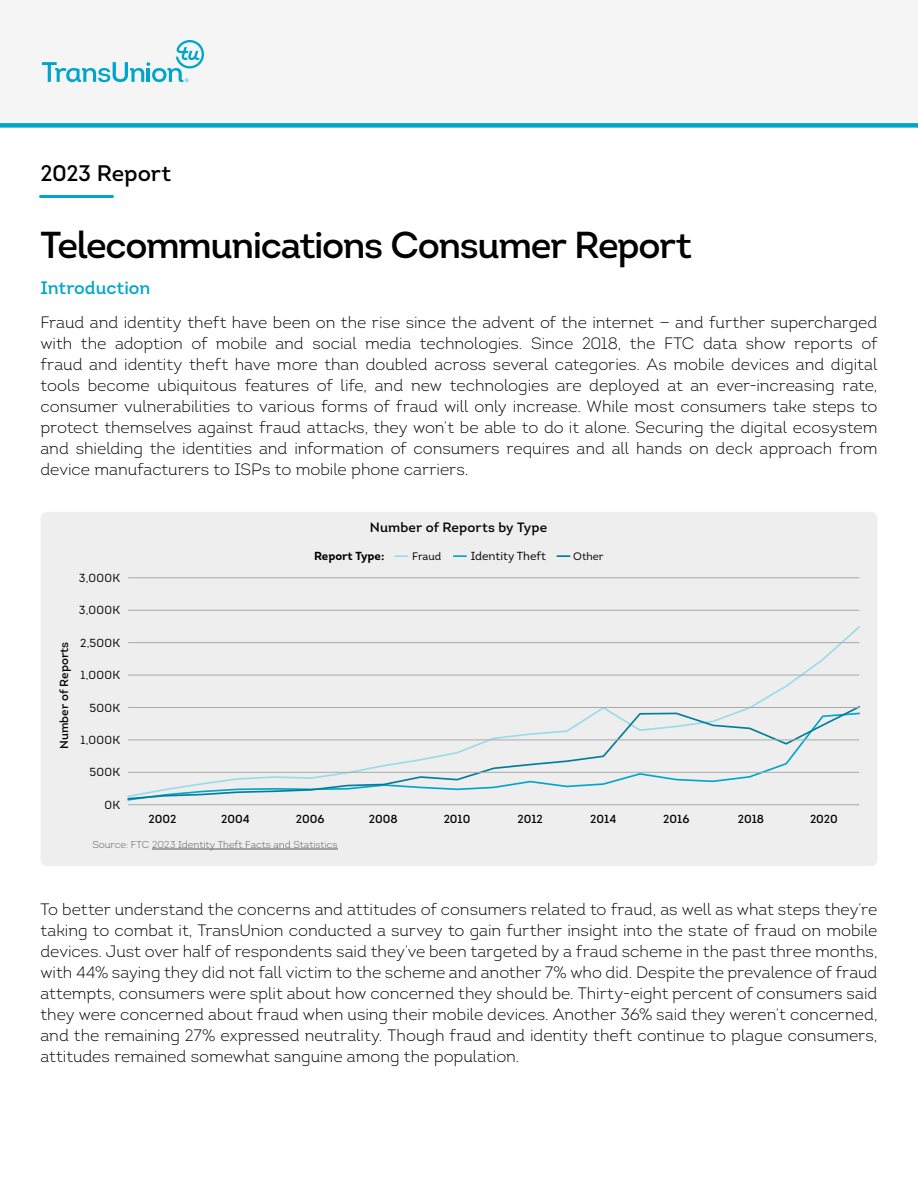
<style>
.page{position:relative;width:918px;height:1188px;background:#fff}
.page>*{position:absolute;margin:0;border:0;box-sizing:border-box;transform-origin:0 0}
.t1{font:600 37.5px "Intro";letter-spacing:-.04em;color:#000}
.t2{font:600 22.5px "Intro";letter-spacing:-.01em;color:#000}
.t3{font:600 18px "Intro";color:#00a6ca}
.t4{font:300 16.5px/21px "Intro";letter-spacing:-.005em;color:#000;text-align:justify}
.t5{font:600 13.5px "Intro";letter-spacing:.01em;color:#000}
.t6{font:600 11.7px "Intro";color:#000}
.t7{font:11.7px "Intro";letter-spacing:.025em;color:#000}
.t8{font:11.7px "Intro";color:#000}
.t9{font:700 11.7px "Intro";color:#000}
.t10{font:10.8px "Intro";color:#000}
.t11{font:300 10.05px "Intro";color:#58595b}
</style>
<div class="page">
<div style="left:0;top:0;width:918px;height:123px;background:#f5f5f5"></div>
<div style="left:0;top:123px;width:918px;height:5px;background:#00a6ca"></div>
<hr style="left:40px;top:195px;width:72px;height:3px;background:#00a6ca">
<svg style="left:42px;top:40px;width:162px;height:43px"></svg>
<div style="left:40px;top:512px;width:838px;height:354px;background:#eee;border-radius:7px"></div>
<svg style="left:128px;top:626px;width:732px;height:79px"></svg>
<svg style="left:127px;top:705px;width:733px;height:96px"></svg>
<hr style="left:152px;top:849px;width:186px;height:1px;background:#58595b">
<hr style="left:128px;top:707px;width:731px;height:1px;background:#a9a9a9">
<hr style="left:128px;top:740px;width:731px;height:1px;background:#a9a9a9">
<hr style="left:128px;top:675px;width:731px;height:1px;background:#a9a9a9">
<hr style="left:128px;top:642px;width:731px;height:1px;background:#a9a9a9">
<hr style="left:128px;top:610px;width:731px;height:1px;background:#a9a9a9">
<hr style="left:128px;top:578px;width:731px;height:1px;background:#a9a9a9">
<hr style="left:128px;top:772px;width:731px;height:1px;background:#a9a9a9">
<hr style="left:128px;top:804px;width:731px;height:1px;background:#a9a9a9">
<svg style="left:395px;top:555px;width:12px;height:2px"></svg>
<svg style="left:454px;top:555px;width:12px;height:2px"></svg>
<svg style="left:557px;top:555px;width:13px;height:2px"></svg>
<h2 class="t2" style="left:40px;top:159px;width:132px">2023 Report</h2>
<h1 class="t1" style="left:40px;top:221px;width:653px">Telecommunications Consumer Report</h1>
<p class="t3" style="left:40px;top:276px;width:112px">Introduction</p>
<p class="t4" style="left:40px;top:312px;width:839px">Fraud and identity theft have been on the rise since the advent of the internet — and further supercharged with the adoption of mobile and social media technologies. Since 2018, the FTC data show reports of fraud and identity theft have more than doubled across several categories. As mobile devices and digital tools become ubiquitous features of life, and new technologies are deployed at an ever-increasing rate, consumer vulnerabilities to various forms of fraud will only increase. While most consumers take steps to protect themselves against fraud attacks, they won’t be able to do it alone. Securing the digital ecosystem and shielding the identities and information of consumers requires and all hands on deck approach from device manufacturers to ISPs to mobile phone carriers.</p>
<p class="t5" style="left:370px;top:519px;width:179px">Number of Reports by Type</p>
<p class="t7" style="left:79px;top:570px;width:43px">3,000K</p>
<p class="t7" style="left:79px;top:603px;width:43px">3,000K</p>
<p class="t9" style="left:314px;top:548px;width:72px">Report Type:</p>
<p class="t10" style="left:412px;top:549px;width:31px">Fraud</p>
<p class="t8" style="left:471px;top:549px;width:77px">Identity Theft</p>
<p class="t10" style="left:573px;top:549px;width:32px">Other</p>
<p class="t6" style="left:57px;top:749px;width:108px;rotate:-90deg">Number of Reports</p>
<p class="t7" style="left:80px;top:635px;width:42px">2,500K</p>
<p class="t7" style="left:80px;top:668px;width:41px">1,000K</p>
<p class="t7" style="left:90px;top:700px;width:32px">500K</p>
<p class="t7" style="left:80px;top:733px;width:41px">1,000K</p>
<p class="t7" style="left:90px;top:765px;width:32px">500K</p>
<p class="t7" style="left:105px;top:798px;width:17px">0K</p>
<p class="t6" style="left:149px;top:812px;width:29px">2002</p>
<p class="t6" style="left:221px;top:812px;width:30px">2004</p>
<p class="t6" style="left:296px;top:812px;width:30px">2006</p>
<p class="t6" style="left:369px;top:812px;width:30px">2008</p>
<p class="t6" style="left:444px;top:812px;width:28px">2010</p>
<p class="t6" style="left:517px;top:812px;width:27px">2012</p>
<p class="t6" style="left:590px;top:812px;width:28px">2014</p>
<p class="t6" style="left:663px;top:812px;width:28px">2016</p>
<p class="t6" style="left:738px;top:812px;width:28px">2018</p>
<p class="t6" style="left:810px;top:812px;width:29px">2020</p>
<p class="t11" style="left:92px;top:838px;width:247px">Source: FTC 2023 Identity Theft Facts and Statistics</p>
<p class="t4" style="left:40px;top:899px;width:839px">To better understand the concerns and attitudes of consumers related to fraud, as well as what steps they’re taking to combat it, TransUnion conducted a survey to gain further insight into the state of fraud on mobile devices. Just over half of respondents said they’ve been targeted by a fraud scheme in the past three months, with 44% saying they did not fall victim to the scheme and another 7% who did. Despite the prevalence of fraud attempts, consumers were split about how concerned they should be. Thirty-eight percent of consumers said they were concerned about fraud when using their mobile devices. Another 36% said they weren’t concerned, and the remaining 27% expressed neutrality. Though fraud and identity theft continue to plague consumers, attitudes remained somewhat sanguine among the population.</p>
</div>
